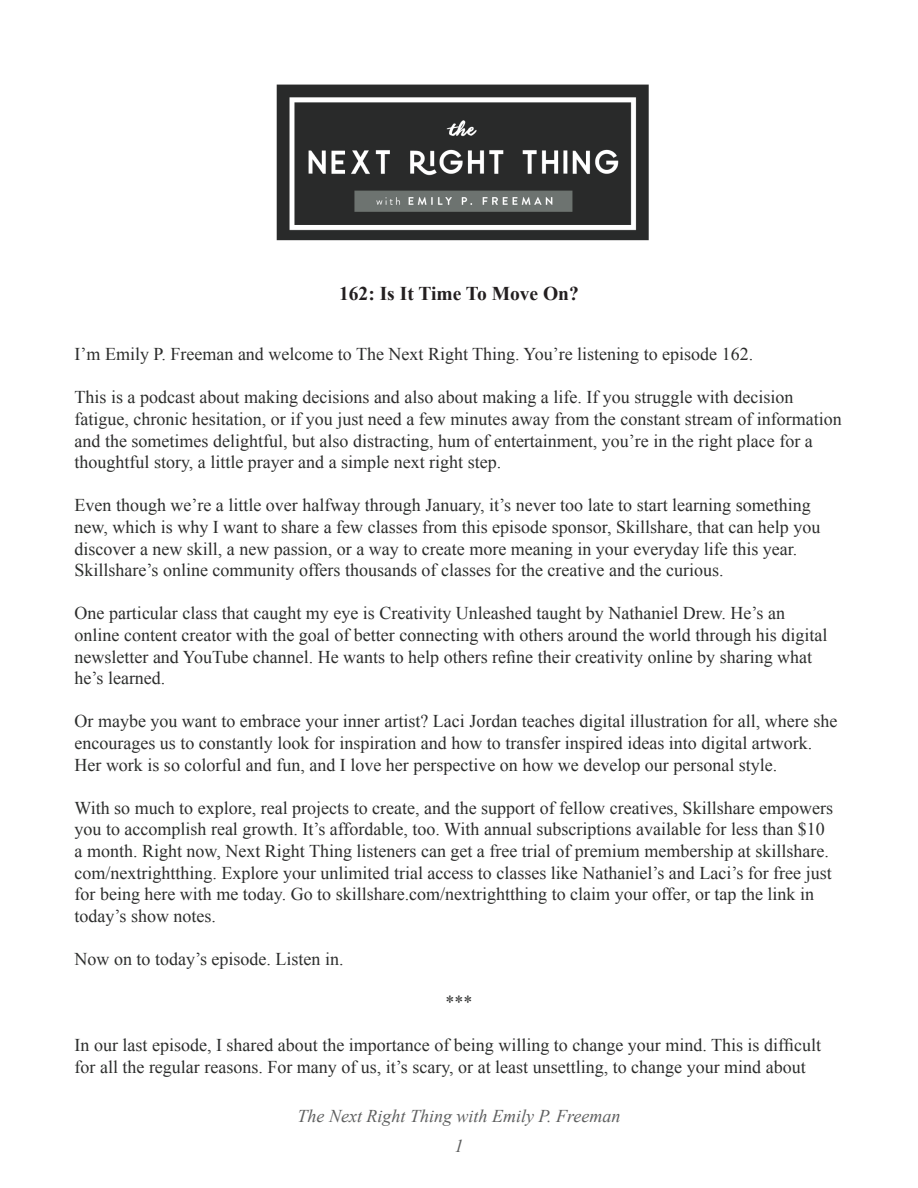
<style>
.page{position:relative;width:918px;height:1188px;background:#fff}
.page>*{position:absolute;margin:0;border:0;box-sizing:border-box;transform-origin:0 0}
.t1{font:700 19.5px "Times New Roman";color:#231f20}
.t2{font:18px/21.6px "Times New Roman";color:#2c2d2c}
.t3{font:italic 18px/30px "Times New Roman";color:#5e5f5f;text-align:center}
</style>
<div class="page">
<img style="left:276px;top:84px;width:373px;height:157px">
<p class="t1" style="left:339px;top:280px;width:241px">162: Is It Time To Move On?</p>
<p class="t2" style="left:75px;top:343px;width:680px">I’m Emily P. Freeman and welcome to The Next Right Thing. You’re listening to episode 162.</p>
<p class="t2" style="left:75px;top:386px;width:769px">This is a podcast about making decisions and also about making a life. If you struggle with decision fatigue, chronic hesitation, or if you just need a few minutes away from the constant stream of information and the sometimes delightful, but also distracting, hum of entertainment, you’re in the right place for a thoughtful story, a little prayer and a simple next right step.</p>
<p class="t2" style="left:75px;top:494px;width:747px">Even though we’re a little over halfway through January, it’s never too late to start learning something new, which is why I want to share a few classes from this episode sponsor, Skillshare, that can help you discover a new skill, a new passion, or a way to create more meaning in your everyday life this year.<br>Skillshare’s online community offers thousands of classes for the creative and the curious.</p>
<p class="t2" style="left:75px;top:602px;width:754px">One particular class that caught my eye is Creativity Unleashed taught by Nathaniel Drew. He’s an online content creator with the goal of better connecting with others around the world through his digital newsletter and YouTube channel. He wants to help others refine their creativity online by sharing what he’s learned.</p>
<p class="t2" style="left:75px;top:710px;width:764px">Or maybe you want to embrace your inner artist? Laci Jordan teaches digital illustration for all, where she encourages us to constantly look for inspiration and how to transfer inspired ideas into digital artwork.<br>Her work is so colorful and fun, and I love her perspective on how we develop our personal style.</p>
<p class="t2" style="left:75px;top:797px;width:760px">With so much to explore, real projects to create, and the support of fellow creatives, Skillshare empowers you to accomplish real growth. It’s affordable, too. With annual subscriptions available for less than $10 a month. Right now, Next Right Thing listeners can get a free trial of premium membership at skillshare. com/nextrightthing. Explore your unlimited trial access to classes like Nathaniel’s and Laci’s for free just for being here with me today. Go to skillshare.com/nextrightthing to claim your offer, or tap the link in today’s show notes.</p>
<p class="t2" style="left:75px;top:948px;width:270px">Now on to today’s episode. Listen in.</p>
<p class="t2" style="left:446px;top:991px;width:28px">***</p>
<p class="t2" style="left:75px;top:1034px;width:748px">In our last episode, I shared about the importance of being willing to change your mind. This is difficult for all the regular reasons. For many of us, it’s scary, or at least unsettling, to change your mind about</p>
<p class="t3" style="left:298px;top:1100px;width:324px">The Next Right Thing with Emily P. Freeman<br>1</p>
</div>
